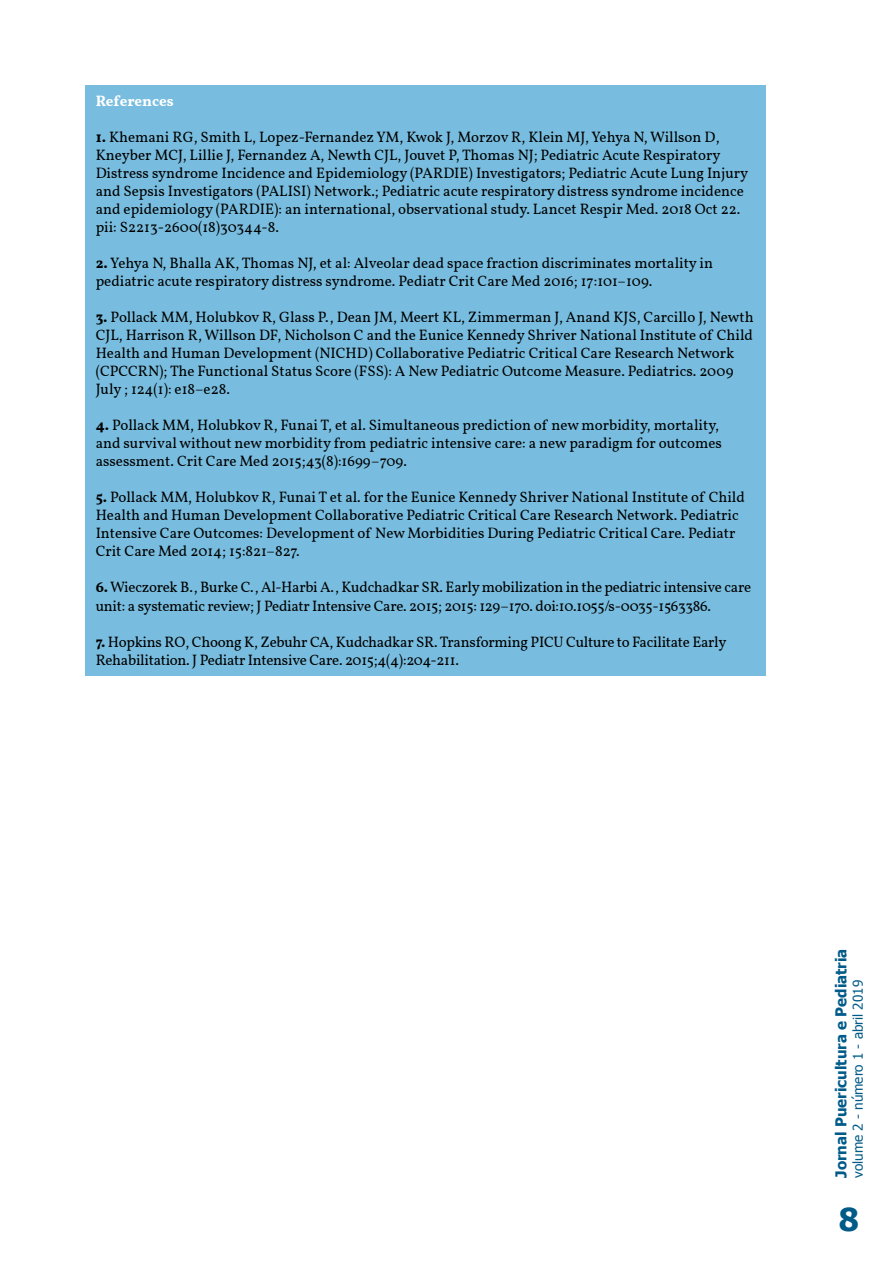
<style>
.page{position:relative;width:893px;height:1263px;background:#fff}
.page>*{position:absolute;margin:0;border:0;box-sizing:border-box;transform-origin:0 0}
.t1{font:700 31.5px "Tahoma";color:#005b89}
.t2{font:15px/18px "Vollkorn";color:#000}
.t3{font:15px/18px "Vollkorn";letter-spacing:-.02em;color:#000}
.t4{font:700 15px "Tahoma";color:#005b89}
.t5{font:700 15px "Vollkorn";color:#fff}
.t6{font:13.5px "Tahoma";color:#005b89}
.s1{font-weight:700}
</style>
<div class="page">
<div style="left:85px;top:85px;width:680px;height:590px;background:#78bddf"></div>
<p class="t5" style="left:96px;top:90px;width:80px">References</p>
<p class="t2" style="left:96px;top:129px;width:654px"><span class="s1">1.</span> Khemani RG, Smith L, Lopez-Fernandez YM, Kwok J, Morzov R, Klein MJ, Yehya N, Willson D, Kneyber MCJ, Lillie J, Fernandez A, Newth CJL, Jouvet P, Thomas NJ; Pediatric Acute Respiratory Distress syndrome Incidence and Epidemiology (PARDIE) Investigators; Pediatric Acute Lung Injury and Sepsis Investigators (PALISI) Network.; Pediatric acute respiratory distress syndrome incidence and epidemiology (PARDIE): an international, observational study. Lancet Respir Med. 2018 Oct 22. pii: S2213-2600(18)30344-8.</p>
<p class="t2" style="left:96px;top:255px;width:619px"><span class="s1">2.</span> Yehya N, Bhalla AK, Thomas NJ, et al: Alveolar dead space fraction discriminates mortality in pediatric acute respiratory distress syndrome. Pediatr Crit Care Med 2016; 17:101–109.</p>
<p class="t2" style="left:96px;top:309px;width:659px"><span class="s1">3.</span> Pollack MM, Holubkov R, Glass P., Dean JM, Meert KL, Zimmerman J, Anand KJS, Carcillo J, Newth CJL, Harrison R, Willson DF, Nicholson C and the Eunice Kennedy Shriver National Institute of Child Health and Human Development (NICHD) Collaborative Pediatric Critical Care Research Network (CPCCRN); The Functional Status Score (FSS): A New Pediatric Outcome Measure. Pediatrics. 2009<br>July ; 124(1): e18–e28.</p>
<p class="t2" style="left:96px;top:417px;width:628px"><span class="s1">4.</span> Pollack MM, Holubkov R, Funai T, et al. Simultaneous prediction of new morbidity, mortality, and survival without new morbidity from pediatric intensive care: a new paradigm for outcomes assessment. Crit Care Med 2015;43(8):1699–709.</p>
<p class="t2" style="left:96px;top:489px;width:651px"><span class="s1">5.</span> Pollack MM, Holubkov R, Funai T et al. for the Eunice Kennedy Shriver National Institute of Child Health and Human Development Collaborative Pediatric Critical Care Research Network. Pediatric Intensive Care Outcomes: Development of New Morbidities During Pediatric Critical Care. Pediatr Crit Care Med 2014; 15:821–827.</p>
<p class="t3" style="left:96px;top:579px;width:657px"><span class="s1">6.</span> Wieczorek B., Burke C., Al-Harbi A., Kudchadkar SR. Early mobilization in the pediatric intensive care unit: a systematic review; J Pediatr Intensive Care. 2015; 2015: 129–170. doi:10.1055/s-0035-1563386.</p>
<p class="t3" style="left:96px;top:633px;width:632px"><span class="s1">7.</span> Hopkins RO, Choong K, Zebuhr CA, Kudchadkar SR. Transforming PICU Culture to Facilitate Early<br>Rehabilitation. J Pediatr Intensive Care. 2015;4(4):204-211.</p>
<p class="t4" style="left:831px;top:1178px;width:231px;rotate:-90deg">Jornal Puericultura e Pediatria</p>
<p class="t6" style="left:849px;top:1178px;width:199px;rotate:-90deg">volume 2 - número 1 - abril 2019</p>
<h1 class="t1" style="left:839px;top:1197px;width:22px">8</h1>
</div>
